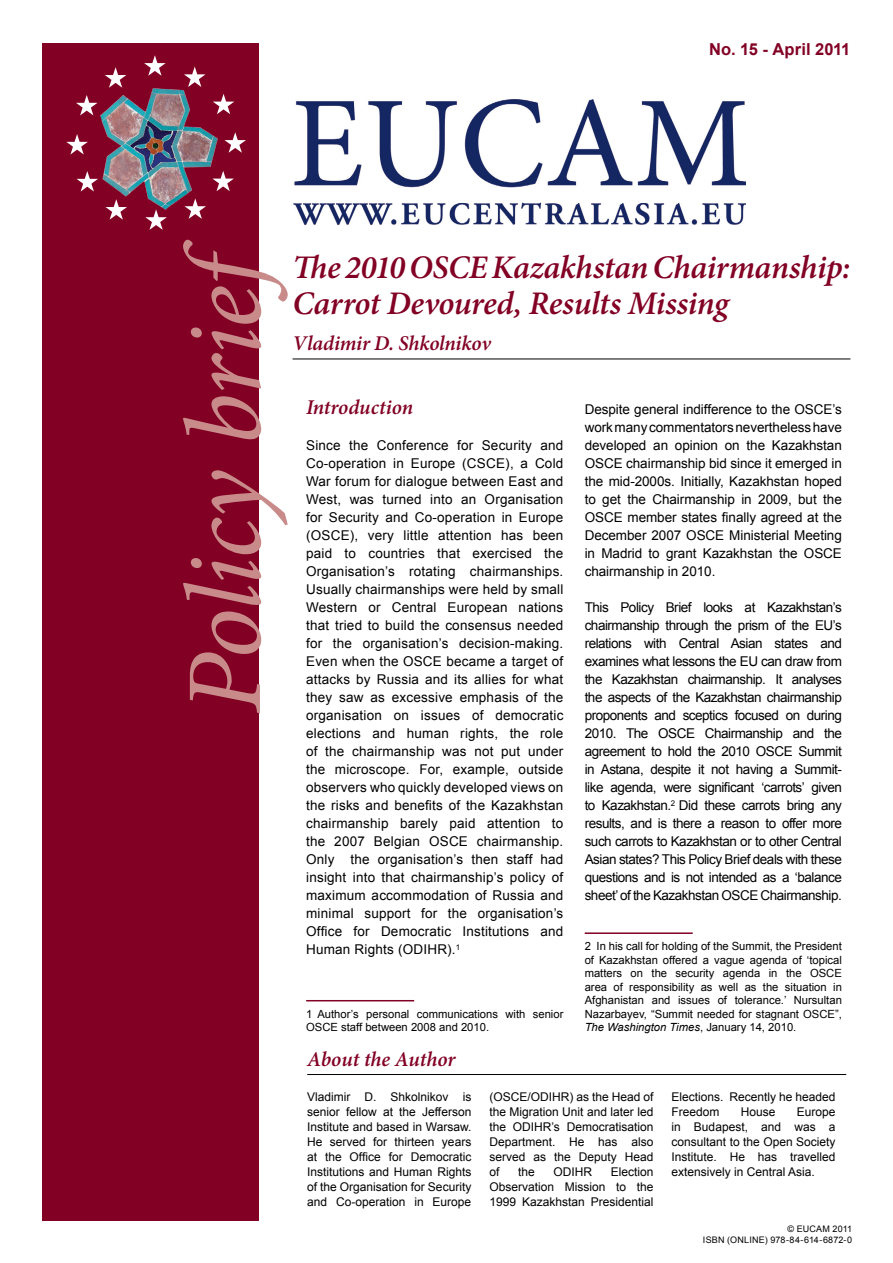
<style>
.page{position:relative;width:893px;height:1263px;background:#fff}
.page>*{position:absolute;margin:0;border:0;box-sizing:border-box;transform-origin:0 0}
.t1{font:italic 108px "Minion Pro";letter-spacing:-.02em;color:#c88b8a}
.t2{font:italic 600 33px/36px "Minion Pro";letter-spacing:-.01em;color:#820024}
.t3{font:italic 600 21px "Minion Pro";letter-spacing:-.005em;color:#820024}
.t4{font:700 16.5px "Arial";letter-spacing:.005em;color:#820024}
.t5{font:13.5px/18px "Arial";letter-spacing:-.005em;color:#000;text-align:justify}
.t6{font:12px/15px "Arial";color:#000;text-align:justify}
.t7{font:11.25px/13.5px "Arial";color:#000}
.t8{font:9px/10.8px "Arial";letter-spacing:.025em;color:#000;text-align:right}
.s1{font-style:italic}
</style>
<div class="page">
<div style="left:43px;top:43px;width:216px;height:1177px;background:#820024"></div>
<svg style="left:76px;top:95px;width:20px;height:20px"></svg>
<svg style="left:66px;top:134px;width:22px;height:20px"></svg>
<svg style="left:145px;top:213px;width:22px;height:17px"></svg>
<svg style="left:105px;top:67px;width:21px;height:18px"></svg>
<svg style="left:77px;top:171px;width:19px;height:20px"></svg>
<svg style="left:109px;top:213px;width:14px;height:7px"></svg>
<svg style="left:188px;top:213px;width:14px;height:6px"></svg>
<svg style="left:224px;top:173px;width:10px;height:18px"></svg>
<svg style="left:224px;top:132px;width:22px;height:21px"></svg>
<svg style="left:224px;top:95px;width:10px;height:19px"></svg>
<svg style="left:184px;top:67px;width:21px;height:18px"></svg>
<svg style="left:144px;top:55px;width:22px;height:21px"></svg>
<img style="left:96px;top:85px;width:128px;height:128px">
<img style="left:293px;top:99px;width:452px;height:126px">
<hr style="left:306px;top:1000px;width:108px;height:1px;background:#820024">
<hr style="left:585px;top:932px;width:108px;height:2px;background:#820024">
<hr style="left:293px;top:359px;width:557px;height:1px;background:#000">
<hr style="left:307px;top:1074px;width:539px;height:1px;background:#000">
<p class="t4" style="left:709px;top:38px;width:143px">No. 15 - April 2011</p>
<h1 class="t1" style="left:152px;top:714px;width:491px;rotate:-90deg">Policy brief</h1>
<h2 class="t2" style="left:293px;top:249px;width:559px">The 2010 OSCE Kazakhstan Chairmanship:<br>Carrot Devoured, Results Missing</h2>
<h3 class="t3" style="left:293px;top:329px;width:200px">Vladimir D. Shkolnikov</h3>
<h3 class="t3" style="left:306px;top:393px;width:109px">Introduction</h3>
<p class="t5" style="left:306px;top:436px;width:259px">Since the Conference for Security and Co-operation in Europe (CSCE), a Cold War forum for dialogue between East and West, was turned into an Organisation for Security and Co-operation in Europe (OSCE), very little attention has been paid to countries that exercised the Organisation’s rotating chairmanships.<br>Usually chairmanships were held by small Western or Central European nations that tried to build the consensus needed for the organisation’s decision-making.<br>Even when the OSCE became a target of attacks by Russia and its allies for what they saw as excessive emphasis of the organisation on issues of democratic elections and human rights, the role of the chairmanship was not put under the microscope. For, example, outside observers who quickly developed views on the risks and benefits of the Kazakhstan chairmanship barely paid attention to the 2007 Belgian OSCE chairmanship.<br>Only the organisation’s then staff had insight into that chairmanship’s policy of maximum accommodation of Russia and minimal support for the organisation’s Office for Democratic Institutions and Human Rights (ODIHR).<sup>1</sup></p>
<p class="t5" style="left:585px;top:400px;width:259px">Despite general indifference to the OSCE’s work many commentators nevertheless have developed an opinion on the Kazakhstan OSCE chairmanship bid since it emerged in the mid-2000s. Initially, Kazakhstan hoped to get the Chairmanship in 2009, but the OSCE member states finally agreed at the December 2007 OSCE Ministerial Meeting in Madrid to grant Kazakhstan the OSCE chairmanship in 2010.</p>
<p class="t5" style="left:585px;top:598px;width:259px">This Policy Brief looks at Kazakhstan’s chairmanship through the prism of the EU’s relations with Central Asian states and examines what lessons the EU can draw from the Kazakhstan chairmanship. It analyses the aspects of the Kazakhstan chairmanship proponents and sceptics focused on during 2010. The OSCE Chairmanship and the agreement to hold the 2010 OSCE Summit in Astana, despite it not having a Summit&shy;like agenda, were significant ‘carrots’ given to Kazakhstan.<sup>2</sup> Did these carrots bring any results, and is there a reason to offer more such carrots to Kazakhstan or to other Central Asian states? This Policy Brief deals with these questions and is not intended as a ‘balance sheet’ of the Kazakhstan OSCE Chairmanship.</p>
<p class="t7" style="left:585px;top:940px;width:259px;text-align:justify">2 In his call for holding of the Summit, the President of Kazakhstan offered a vague agenda of ‘topical matters on the security agenda in the OSCE area of responsibility as well as the situation in Afghanistan and issues of tolerance.’ Nursultan Nazarbayev, “Summit needed for stagnant OSCE”, <span class="s1">The Washington Times</span>, January 14, 2010.</p>
<p class="t7" style="left:306px;top:1007px;width:259px">1 Author’s personal communications with senior<br>OSCE staff between 2008 and 2010.</p>
<h3 class="t3" style="left:307px;top:1044px;width:150px">About the Author</h3>
<p class="t6" style="left:307px;top:1090px;width:166px">Vladimir D. Shkolnikov is senior fellow at the Jefferson Institute and based in Warsaw.<br>He served for thirteen years at the Office for Democratic Institutions and Human Rights of the Organisation for Security and Co-operation in Europe</p>
<p class="t6" style="left:489px;top:1090px;width:166px">(OSCE/ODIHR) as the Head of the Migration Unit and later led the ODIHR’s Democratisation Department. He has also served as the Deputy Head of</p>
<p class="t6" style="left:518px;top:1165px;width:18px">the</p>
<p class="t6" style="left:553px;top:1165px;width:40px">ODIHR</p>
<p class="t6" style="left:489px;top:1165px;width:166px;text-indent:121px">Election Observation Mission to the 1999 Kazakhstan Presidential</p>
<p class="t6" style="left:671px;top:1090px;width:166px">Elections. Recently he headed<br>Freedom</p>
<p class="t6" style="left:671px;top:1105px;width:166px;text-indent:125px">Europe in Budapest, and was a consultant to the Open Society Institute. He has travelled extensively in Central Asia.</p>
<p class="t6" style="left:741px;top:1105px;width:36px">House</p>
<p class="t8" style="left:703px;top:1224px;width:151px">© EUCAM 2011<br>ISBN (ONLINE) 978-84-614-6872-0</p>
</div>
